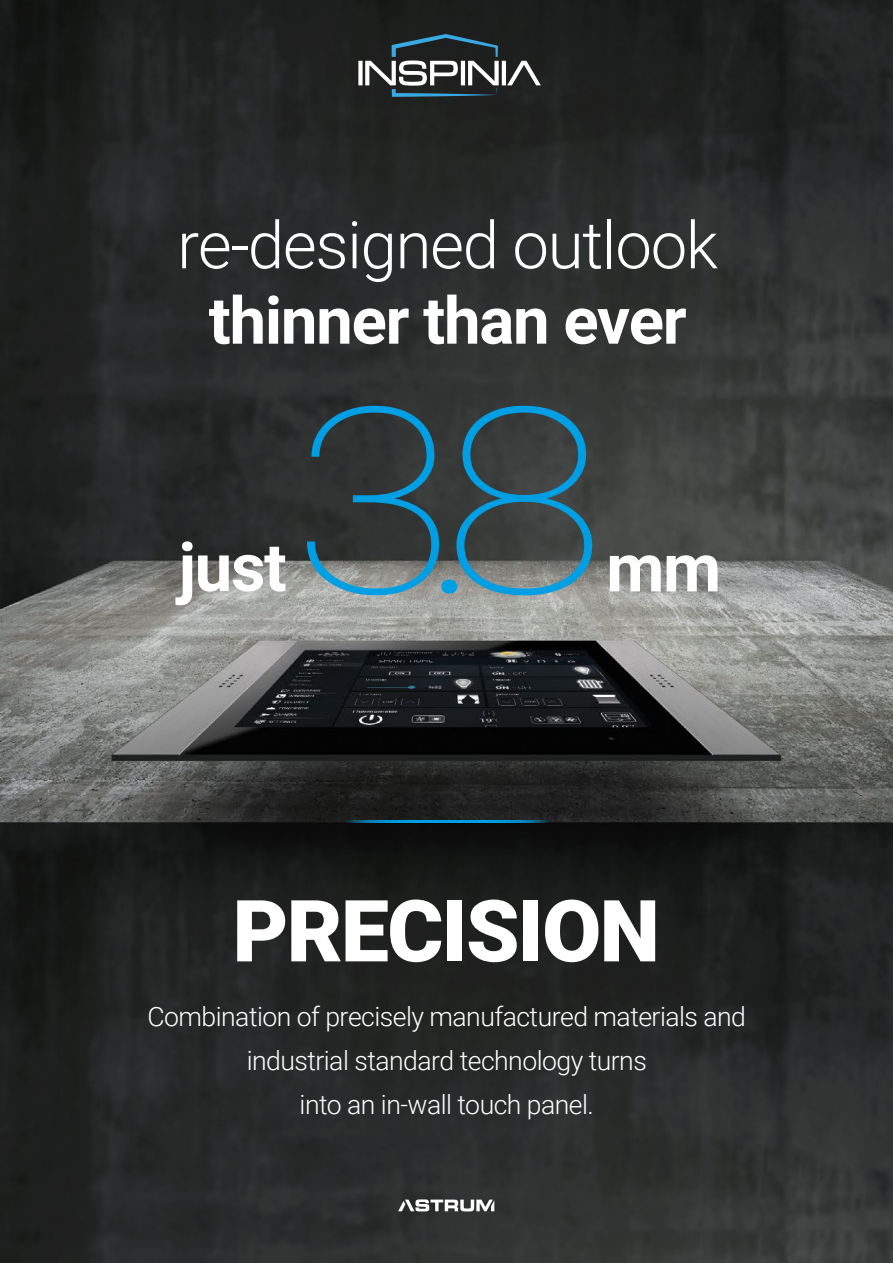
<style>
.page{position:relative;width:893px;height:1263px;background:#fff}
.page>*{position:absolute;margin:0;border:0;box-sizing:border-box;transform-origin:0 0}
.t1{font:100 259.5px "Roboto";color:#009fe3;scale:1.15 1}
.t2{font:900 85.8px "Roboto";letter-spacing:-.02em;color:#fff}
.t3{font:700 67.2px "Roboto";letter-spacing:-.02em;color:#fff}
.t4{font:300 65.4px "Roboto";letter-spacing:-.02em;color:#fff}
.t5{font:700 65.4px "Roboto";letter-spacing:-.02em;color:#fff}
.t6{font:300 26.55px/44.2px "Roboto";letter-spacing:-.02em;color:#fff;text-align:center}
</style>
<div class="page">
<img style="left:0;top:0;width:893px;height:1263px">
<svg style="left:398px;top:1199px;width:96px;height:12px"></svg>
<img style="left:182px;top:519px;width:501px;height:267px">
<svg style="left:344px;top:820px;width:204px;height:3px"></svg>
<svg style="left:358px;top:34px;width:183px;height:63px;background:#444c4e"></svg>
<h3 class="t4" style="left:177px;top:199px;width:542px">re-designed outlook</h3>
<h3 class="t5" style="left:209px;top:275px;width:479px">thinner than ever</h3>
<h3 class="t3" style="left:179px;top:520px;width:110px">just</h3>
<h1 class="t1" style="left:292px;top:319px;width:274px">3.8</h1>
<h3 class="t3" style="left:606px;top:520px;width:116px">mm</h3>
<h2 class="t2" style="left:233px;top:871px;width:429px">PRECISION</h2>
<p class="t6" style="left:147px;top:993px;width:600px">Combination of precisely manufactured materials and industrial standard technology turns<br>into an in-wall touch panel.</p>
</div>
